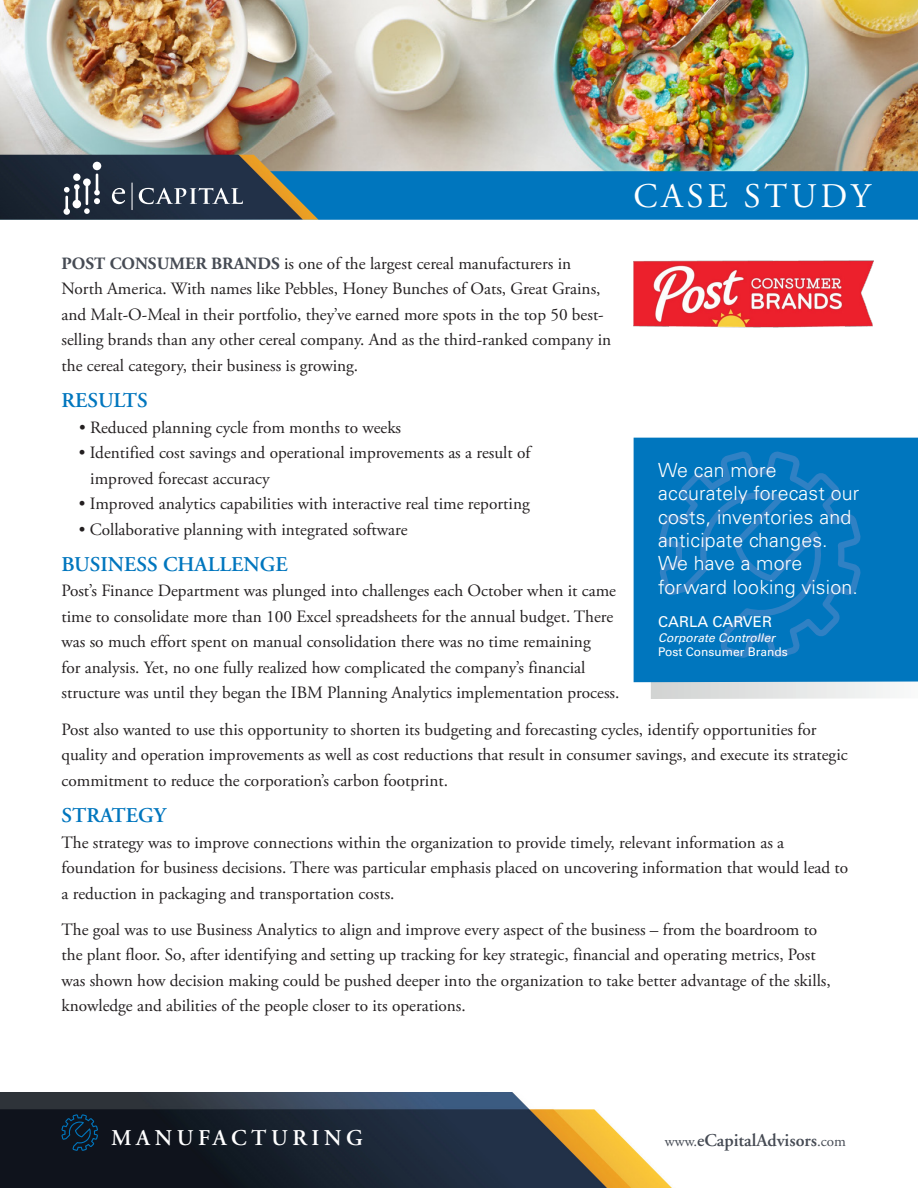
<style>
.page{position:relative;width:918px;height:1188px;background:#fff}
.page>*{position:absolute;margin:0;border:0;box-sizing:border-box;transform-origin:0 0}
.t1{font:34.5px "Adobe Garamond";letter-spacing:.11em;color:#fff}
.t2{font:600 22.5px "Adobe Garamond";letter-spacing:.2em;color:#fff}
.t3{font:600 21px "Adobe Garamond";color:#0076be}
.t4{font:300 19.5px/23.4px "Univers";letter-spacing:.01em;color:#fff}
.t5{font:600 18px "Adobe Garamond";color:#464b54}
.t6{font:17.25px/25.5px "Adobe Garamond Pro";color:#231f20}
.t7{font:15px "Univers";color:#fff}
.t8{font:italic 12px "Univers";color:#fff}
.t9{font:12px "Univers";color:#fff}
.s1{font-family:"Adobe Garamond";font-weight:700;color:#464b54}
.s2{font-weight:400;font-size:15px}
</style>
<div class="page">
<img style="left:0;top:0;width:918px;height:171px">
<img style="left:0;top:1093px;width:672px;height:95px">
<svg style="left:651px;top:682px;width:239px;height:17px"></svg>
<div style="left:634px;top:438px;width:284px;height:244px;background:#0076be"></div>
<div style="left:0;top:171px;width:918px;height:49px;background:#0076be"></div>
<img style="left:0;top:155px;width:319px;height:65px">
<img style="left:633px;top:260px;width:240px;height:68px">
<div style="left:93px;top:162px;width:8px;height:8px;background:#fff;border-radius:50%"></div>
<svg style="left:64px;top:174px;width:36px;height:41px"></svg>
<svg style="left:112px;top:188px;width:13px;height:16px"></svg>
<svg style="left:139px;top:188px;width:104px;height:16px;background:#5f6a79"></svg>
<svg style="left:132px;top:183px;width:1px;height:27px"></svg>
<svg style="left:61px;top:1114px;width:37px;height:37px"></svg>
<svg style="left:660px;top:451px;width:201px;height:208px;background:#0978bf"></svg>
<h1 class="t1" style="left:634px;top:177px;width:239px">CASE STUDY</h1>
<p class="t6" style="left:62px;top:251px;width:551px"><span class="s1">POST CONSUMER BRANDS</span> is one of the largest cereal manufacturers in North America. With names like Pebbles, Honey Bunches of Oats, Great Grains, and Malt-O-Meal in their portfolio, they’ve earned more spots in the top 50 best&shy;selling brands than any other cereal company. And as the third-ranked company in the cereal category, their business is growing.</p>
<p class="t3" style="left:62px;top:389px;width:88px">RESULTS</p>
<p class="t6" style="left:79px;top:415px;width:324px">• Reduced planning cycle from months to weeks</p>
<p class="t6" style="left:90px;top:441px;width:442px;text-indent:-12px">• Identified cost savings and operational improvements as a result of improved forecast accuracy</p>
<p class="t6" style="left:79px;top:492px;width:453px">• Improved analytics capabilities with interactive real time reporting</p>
<p class="t6" style="left:79px;top:517px;width:330px">• Collaborative planning with integrated software</p>
<p class="t3" style="left:62px;top:553px;width:228px">BUSINESS CHALLENGE</p>
<p class="t6" style="left:62px;top:579px;width:560px">Post’s Finance Department was plunged into challenges each October when it came time to consolidate more than 100 Excel spreadsheets for the annual budget. There was so much effort spent on manual consolidation there was no time remaining<br>for analysis. Yet, no one fully realized how complicated the company’s financial structure was until they began the IBM Planning Analytics implementation process.</p>
<p class="t6" style="left:62px;top:717px;width:788px">Post also wanted to use this opportunity to shorten its budgeting and forecasting cycles, identify opportunities for quality and operation improvements as well as cost reductions that result in consumer savings, and execute its strategic commitment to reduce the corporation’s carbon footprint.</p>
<p class="t3" style="left:62px;top:804px;width:106px">STRATEGY</p>
<p class="t6" style="left:62px;top:830px;width:788px">The strategy was to improve connections within the organization to provide timely, relevant information as a foundation for business decisions. There was particular emphasis placed on uncovering information that would lead to a reduction in packaging and transportation costs.</p>
<p class="t6" style="left:62px;top:917px;width:771px">The goal was to use Business Analytics to align and improve every aspect of the business – from the boardroom to the plant floor. So, after identifying and setting up tracking for key strategic, financial and operating metrics, Post was shown how decision making could be pushed deeper into the organization to take better advantage of the skills, knowledge and abilities of the people closer to its operations.</p>
<p class="t4" style="left:658px;top:458px;width:203px">We can more accurately forecast our costs, inventories and anticipate changes.<br>We have a more forward looking vision.</p>
<p class="t7" style="left:658px;top:613px;width:115px">CARLA CARVER</p>
<p class="t8" style="left:658px;top:630px;width:118px">Corporate Controller</p>
<p class="t9" style="left:658px;top:645px;width:131px">Post Consumer Brands</p>
<h2 class="t2" style="left:111px;top:1125px;width:253px">MANUFACTURING</h2>
<p class="t5" style="left:665px;top:1130px;width:182px"><span class="s2">www.</span>eCapitalAdvisors<span class="s2">.com</span></p>
</div>
